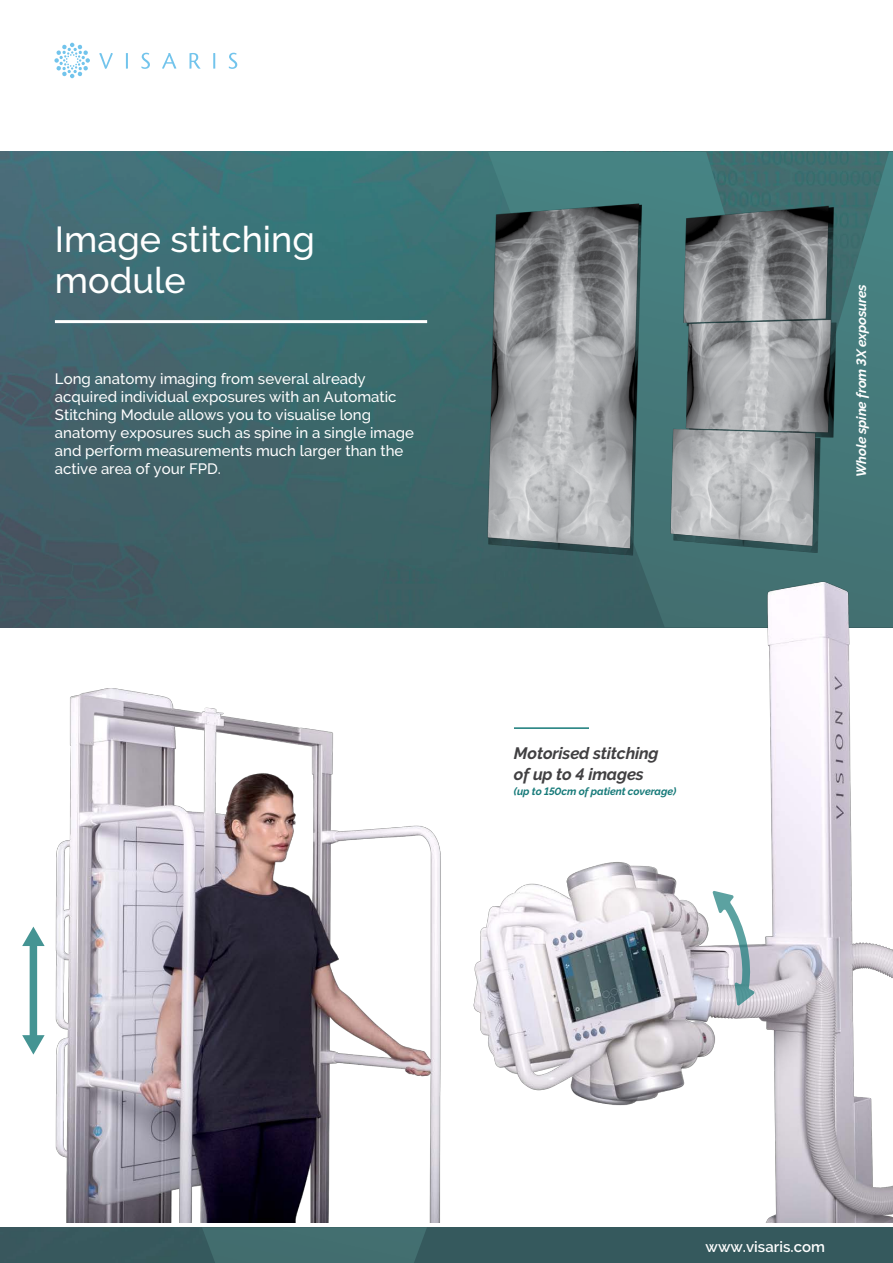
<style>
.page{position:relative;width:893px;height:1263px;background:#fff}
.page>*{position:absolute;margin:0;border:0;box-sizing:border-box;transform-origin:0 0}
.t1{font:500 36px/40.5px "Raleway";color:#fff}
.t2{font:italic 700 16.5px/21px "Raleway";letter-spacing:-.01em;color:#414042}
.t3{font:500 15px/18px "Raleway";color:#fff}
.t4{font:600 15px "Raleway";color:#fff}
.t5{font:italic 700 13.5px "Raleway";letter-spacing:-.01em;color:#fff}
.t6{font:italic 700 10.5px "Raleway";letter-spacing:-.01em;color:#167a79}
</style>
<div class="page">
<img style="left:0;top:152px;width:488px;height:475px">
<svg style="left:488px;top:152px;width:405px;height:417px;background:#43797a"></svg>
<img style="left:24px;top:569px;width:869px;height:653px">
<div style="left:0;top:1227px;width:893px;height:36px;background:#35595d"></div>
<div style="left:202px;top:1227px;width:225px;height:36px;background:#426e6f"></div>
<svg style="left:54px;top:43px;width:36px;height:35px"></svg>
<svg style="left:99px;top:53px;width:14px;height:16px"></svg>
<svg style="left:126px;top:53px;width:2px;height:16px"></svg>
<svg style="left:141px;top:53px;width:9px;height:16px"></svg>
<svg style="left:162px;top:53px;width:14px;height:16px"></svg>
<svg style="left:189px;top:53px;width:12px;height:16px"></svg>
<svg style="left:213px;top:53px;width:2px;height:16px"></svg>
<svg style="left:229px;top:53px;width:8px;height:16px"></svg>
<hr style="left:514px;top:727px;width:75px;height:2px;background:#167a79">
<hr style="left:55px;top:320px;width:372px;height:3px;background:#fff">
<img style="left:420px;top:193px;width:473px;height:375px">
<img style="left:421px;top:191px;width:472px;height:369px">
<svg style="left:713px;top:891px;width:41px;height:114px"></svg>
<div style="left:30px;top:943px;width:7px;height:95px;background:#449493"></div>
<svg style="left:22px;top:926px;width:23px;height:20px"></svg>
<svg style="left:22px;top:1035px;width:23px;height:19px"></svg>
<h1 class="t1" style="left:55px;top:219px;width:261px">Image stitching module</h1>
<p class="t3" style="left:55px;top:370px;width:361px">Long anatomy imaging from several already acquired individual exposures with an Automatic Stitching Module allows you to visualise long anatomy exposures such as spine in a single image and perform measurements much larger than the active area of your FPD.</p>
<p class="t2" style="left:514px;top:742px;width:146px">Motorised stitching of up to 4 images</p>
<p class="t6" style="left:514px;top:785px;width:164px">(up to 150cm of patient coverage)</p>
<p class="t5" style="left:854px;top:477px;width:195px;rotate:-90deg">Whole spine from 3X exposures</p>
<p class="t4" style="left:706px;top:1238px;width:121px">www.visaris.com</p>
</div>
